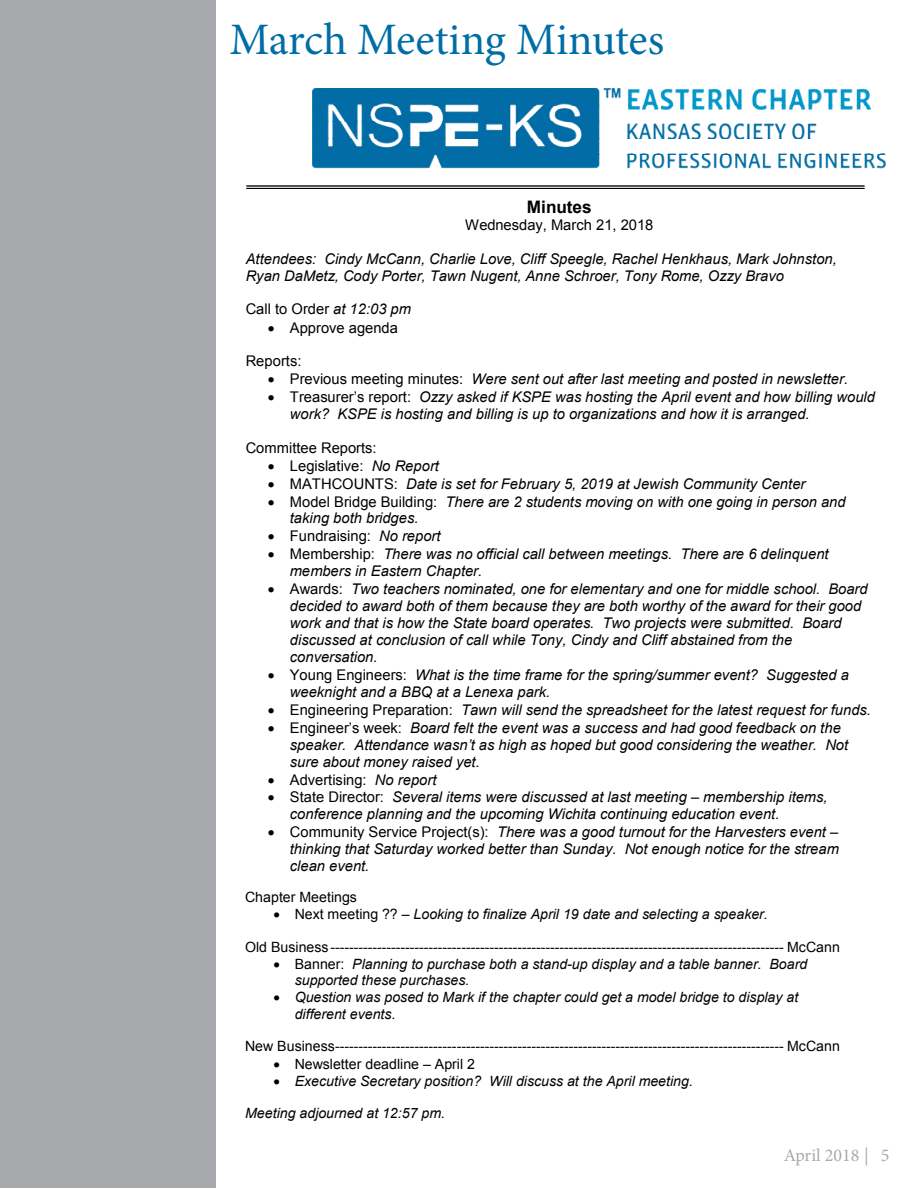
<style>
.page{position:relative;width:918px;height:1188px;background:#fff}
.page>*{position:absolute;margin:0;border:0;box-sizing:border-box;transform-origin:0 0}
.t1{font:45px "Minion Pro";letter-spacing:-.005em;color:#006da5}
.t2{font:18px "Minion Pro";color:#a8a9ad}
.t3{font:700 17.25px "Arial";color:#000}
.t4{font:italic 14.7px/17px "Arial";color:#000}
.t5{font:14.7px "Arial";color:#000}
.t6{font:italic 14.1px/16.2px "Arial";color:#000}
.t7{font:14.1px "Arial";color:#000}
.t8{font:italic 700 13.5px/16.2px "Book Antiqua";color:#000}
.s1{font-style:italic}
.s2{font-style:normal}
</style>
<div class="page">
<div style="left:0;top:0;width:216px;height:1188px;background:#a8a9ad"></div>
<img style="left:312px;top:89px;width:574px;height:80px">
<hr style="left:246px;top:185px;width:619px;height:2px;background:#000">
<hr style="left:246px;top:188px;width:619px;height:1px;background:#000">
<p class="t1" style="left:230px;top:10px;width:436px">March Meeting Minutes</p>
<p class="t3" style="left:527px;top:195px;width:67px">Minutes</p>
<p class="t5" style="left:465px;top:215px;width:190px">Wednesday, March 21, 2018</p>
<p class="t4" style="left:246px;top:250px;width:593px">Attendees: Cindy McCann, Charlie Love, Cliff Speegle, Rachel Henkhaus, Mark Johnston,<br>Ryan DaMetz, Cody Porter, Tawn Nugent, Anne Schroer, Tony Rome, Ozzy Bravo</p>
<p class="t5" style="left:246px;top:300px;width:167px">Call to Order <span class="s1">at 12:03 pm</span></p>
<p class="t5" style="left:268px;top:318px;width:132px">• Approve agenda</p>
<p class="t5" style="left:246px;top:352px;width:57px">Reports:</p>
<p class="t4" style="left:268px;top:371px;width:582px">• <span class="s2">Previous meeting minutes:</span> Were sent out after last meeting and posted in newsletter.</p>
<p class="t4" style="left:290px;top:389px;width:587px;text-indent:-22px">• <span class="s2">Treasurer’s report:</span> Ozzy asked if KSPE was hosting the April event and how billing would work? KSPE is hosting and billing is up to organizations and how it is arranged.</p>
<p class="t5" style="left:246px;top:438px;width:133px">Committee Reports:</p>
<p class="t5" style="left:268px;top:456px;width:173px">• Legislative: <span class="s1">No Report</span></p>
<p class="t4" style="left:268px;top:475px;width:539px">• <span class="s2">MATHCOUNTS:</span> Date is set for February 5, 2019 at Jewish Community Center</p>
<p class="t4" style="left:290px;top:493px;width:557px;text-indent:-22px">• <span class="s2">Model Bridge Building:</span> There are 2 students moving on with one going in person and taking both bridges.</p>
<p class="t5" style="left:268px;top:527px;width:174px">• Fundraising: <span class="s1">No report</span></p>
<p class="t4" style="left:290px;top:546px;width:540px;text-indent:-22px">• <span class="s2">Membership:</span> There was no official call between meetings. There are 6 delinquent members in Eastern Chapter.</p>
<p class="t4" style="left:290px;top:581px;width:579px;text-indent:-22px">• <span class="s2">Awards:</span> Two teachers nominated, one for elementary and one for middle school. Board decided to award both of them because they are both worthy of the award for their good work and that is how the State board operates. Two projects were submitted. Board discussed at conclusion of call while Tony, Cindy and Cliff abstained from the conversation.</p>
<p class="t4" style="left:290px;top:666px;width:561px;text-indent:-22px">• <span class="s2">Young Engineers:</span> What is the time frame for the spring/summer event? Suggested a weeknight and a BBQ at a Lenexa park.</p>
<p class="t4" style="left:268px;top:701px;width:605px">• <span class="s2">Engineering Preparation:</span> Tawn will send the spreadsheet for the latest request for funds.</p>
<p class="t4" style="left:290px;top:719px;width:560px;text-indent:-22px">• <span class="s2">Engineer’s week:</span> Board felt the event was a success and had good feedback on the speaker. Attendance wasn’t as high as hoped but good considering the weather. Not sure about money raised yet.</p>
<p class="t5" style="left:268px;top:770px;width:170px">• Advertising: <span class="s1">No report</span></p>
<p class="t4" style="left:290px;top:789px;width:539px;text-indent:-22px">• <span class="s2">State Director:</span> Several items were discussed at last meeting – membership items, conference planning and the upcoming Wichita continuing education event.</p>
<p class="t4" style="left:290px;top:824px;width:551px;text-align:justify;text-indent:-22px">• <span class="s2">Community Service Project(s):</span> There was a good turnout for the Harvesters event – thinking that Saturday worked better than Sunday. Not enough notice for the stream clean event.</p>
<p class="t7" style="left:245px;top:888px;width:113px">Chapter Meetings</p>
<p class="t6" style="left:273px;top:906px;width:496px">• <span class="s2">Next meeting ?? –</span> Looking to finalize April 19 date and selecting a speaker.</p>
<p class="t7" style="left:245px;top:938px;width:596px">Old Business------------------------------------------------------------------------------------------------- McCann</p>
<p class="t6" style="left:295px;top:956px;width:514px;text-indent:-21px">• <span class="s2">Banner:</span> Planning to purchase both a stand-up display and a table banner. Board supported these purchases.</p>
<p class="t6" style="left:295px;top:990px;width:505px;text-indent:-21px">• Question was posed to Mark if the chapter could get a model bridge to display at different events.</p>
<p class="t7" style="left:245px;top:1037px;width:596px">New Business------------------------------------------------------------------------------------------------ McCann</p>
<p class="t7" style="left:273px;top:1055px;width:203px">• Newsletter deadline – April 2</p>
<p class="t6" style="left:273px;top:1073px;width:421px">• Executive Secretary position? Will discuss at the April meeting.</p>
<p class="t6" style="left:245px;top:1105px;width:201px">Meeting adjourned at 12:57 pm.</p>
<p class="t8" style="left:246px;top:939px;width:617px">professional development products and services, encouraging licensure, and advocating legislation and public policy for the betterment of human welfare and the profession.</p>
<p class="t2" style="left:784px;top:1143px;width:107px">April 2018 | 5</p>
</div>
